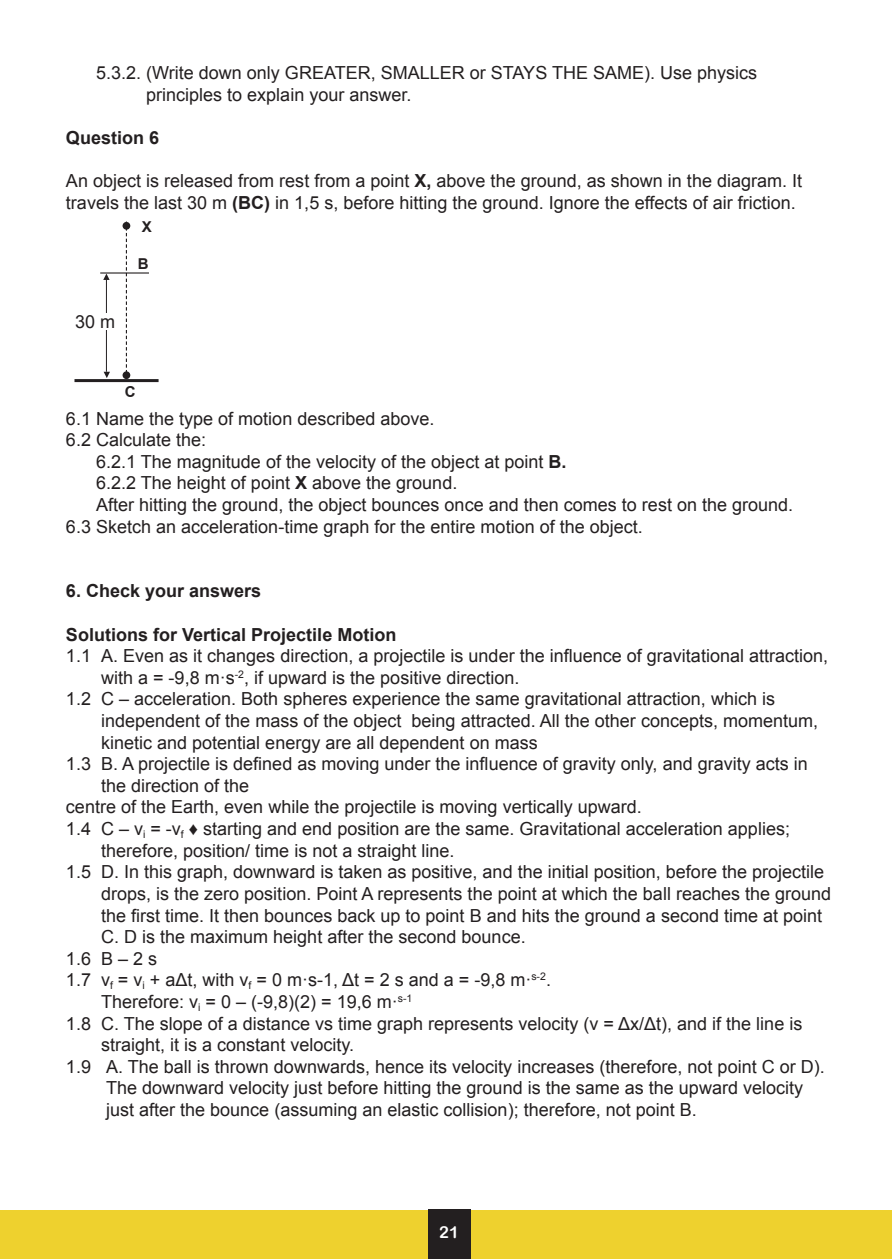
<style>
.page{position:relative;width:892px;height:1259px;background:#fff}
.page>*{position:absolute;margin:0;border:0;box-sizing:border-box;transform-origin:0 0}
.Paragraph_Style_MAIN{font:18px/21.6px "Arial";color:#231f20}
.Paragraph_Style_MAIN-2{font:700 18px "Arial";color:#231f20}
.t1{font:16.5px "Arial Rounded MT Bold";color:#fff}
.Paragraph_Style_MAIN-3{font:700 15px "Arial";color:#231f20}
.s1{font-weight:700}
</style>
<div class="page">
<div style="left:0;top:1210px;width:891px;height:49px;background:#eed12e"></div>
<div style="left:427px;top:1210px;width:43px;height:49px;background:#231f20"></div>
<hr style="left:74px;top:379px;width:84px;height:3px;background:#231f20">
<svg style="left:126px;top:230px;width:1px;height:141px"></svg>
<div style="left:122px;top:222px;width:8px;height:8px;background:#231f20;border-radius:50%"></div>
<div style="left:122px;top:371px;width:8px;height:8px;background:#231f20;border-radius:50%"></div>
<hr style="left:100px;top:272px;width:49px;height:2px;background:#231f20">
<svg style="left:103px;top:274px;width:7px;height:6px"></svg>
<svg style="left:104px;top:372px;width:6px;height:6px"></svg>
<hr style="left:106px;top:280px;width:1px;height:92px;background:#231f20">
<div style="left:68px;top:314px;width:54px;height:16px;background:#fff"></div>
<p class="Paragraph_Style_MAIN" style="left:146px;top:62px;width:612px;text-indent:-50px">5.3.2. (Write down only GREATER, SMALLER or STAYS THE SAME). Use physics principles to explain your answer.</p>
<p class="Paragraph_Style_MAIN-2" style="left:66px;top:126px;width:95px">Question 6</p>
<p class="Paragraph_Style_MAIN" style="left:66px;top:170px;width:737px">An object is released from rest from a point <span class="s1">X,</span> above the ground, as shown in the diagram. It travels the last 30 m <span class="s1">(BC)</span> in 1,5 s, before hitting the ground. Ignore the effects of air friction.</p>
<p class="Paragraph_Style_MAIN-3" style="left:142px;top:217px;width:12px">X</p>
<p class="Paragraph_Style_MAIN" style="left:75px;top:311px;width:42px">30 m</p>
<p class="Paragraph_Style_MAIN-3" style="left:138px;top:254px;width:12px">B</p>
<p class="Paragraph_Style_MAIN-3" style="left:125px;top:382px;width:12px">C</p>
<p class="Paragraph_Style_MAIN" style="left:66px;top:408px;width:370px">6.1 Name the type of motion described above.</p>
<p class="Paragraph_Style_MAIN" style="left:96px;top:429px;width:698px;text-indent:-30px">6.2 Calculate the:<br>6.2.1 The magnitude of the velocity of the object at point <span class="s1">B.<br></span>6.2.2 The height of point <span class="s1">X</span> above the ground.<br>After hitting the ground, the object bounces once and then comes to rest on the ground.</p>
<p class="Paragraph_Style_MAIN" style="left:66px;top:516px;width:578px">6.3 Sketch an acceleration-time graph for the entire motion of the object.</p>
<p class="Paragraph_Style_MAIN-2" style="left:66px;top:579px;width:197px">6. Check your answers</p>
<p class="Paragraph_Style_MAIN-2" style="left:66px;top:622px;width:332px">Solutions for Vertical Projectile Motion</p>
<p class="Paragraph_Style_MAIN" style="left:101px;top:645px;width:728px;text-indent:-35px">1.1 A. Even as it changes direction, a projectile is under the influence of gravitational attraction, with a = -9,8 m·s<sup>-2</sup>, if upward is the positive direction.</p>
<p class="Paragraph_Style_MAIN" style="left:101px;top:688px;width:718px;text-indent:-35px">1.2 C – acceleration. Both spheres experience the same gravitational attraction, which is independent of the mass of the object being attracted. All the other concepts, momentum, kinetic and potential energy are all dependent on mass</p>
<p class="Paragraph_Style_MAIN" style="left:101px;top:753px;width:708px;text-indent:-35px">1.3 B. A projectile is defined as moving under the influence of gravity only, and gravity acts in the direction of the</p>
<p class="Paragraph_Style_MAIN" style="left:66px;top:796px;width:577px">centre of the Earth, even while the projectile is moving vertically upward.</p>
<p class="Paragraph_Style_MAIN" style="left:101px;top:818px;width:690px;text-indent:-35px">1.4 C – v<sub>i</sub> = -v<sub>f</sub> <span class="s1">♦</span> starting and end position are the same. Gravitational acceleration applies; therefore, position/ time is not a straight line.</p>
<p class="Paragraph_Style_MAIN" style="left:101px;top:861px;width:731px;text-indent:-35px">1.5 D. In this graph, downward is taken as positive, and the initial position, before the projectile drops, is the zero position. Point A represents the point at which the ball reaches the ground the first time. It then bounces back up to point B and hits the ground a second time at point C. D is the maximum height after the second bounce.</p>
<p class="Paragraph_Style_MAIN" style="left:66px;top:948px;width:93px">1.6 B – 2 s</p>
<p class="Paragraph_Style_MAIN" style="left:101px;top:969px;width:451px;text-indent:-35px">1.7 v<sub>f</sub> = v<sub>i</sub> + aΔt, with v<sub>f</sub> = 0 m·s-1, Δt = 2 s and a = -9,8 m·<sup>s-2</sup>.<br>Therefore: v<sub>i</sub> = 0 – (-9,8)(2) = 19,6 m·<sup>s-1</sup></p>
<p class="Paragraph_Style_MAIN" style="left:101px;top:1012px;width:702px;text-indent:-35px">1.8 C. The slope of a distance vs time graph represents velocity (v = Δx/Δt), and if the line is straight, it is a constant velocity.</p>
<p class="Paragraph_Style_MAIN" style="left:106px;top:1056px;width:719px;text-indent:-40px">1.9 A. The ball is thrown downwards, hence its velocity increases (therefore, not point C or D).<br>The downward velocity just before hitting the ground is the same as the upward velocity just after the bounce (assuming an elastic collision); therefore, not point B.</p>
<p class="t1" style="left:439px;top:1223px;width:21px">21</p>
</div>
